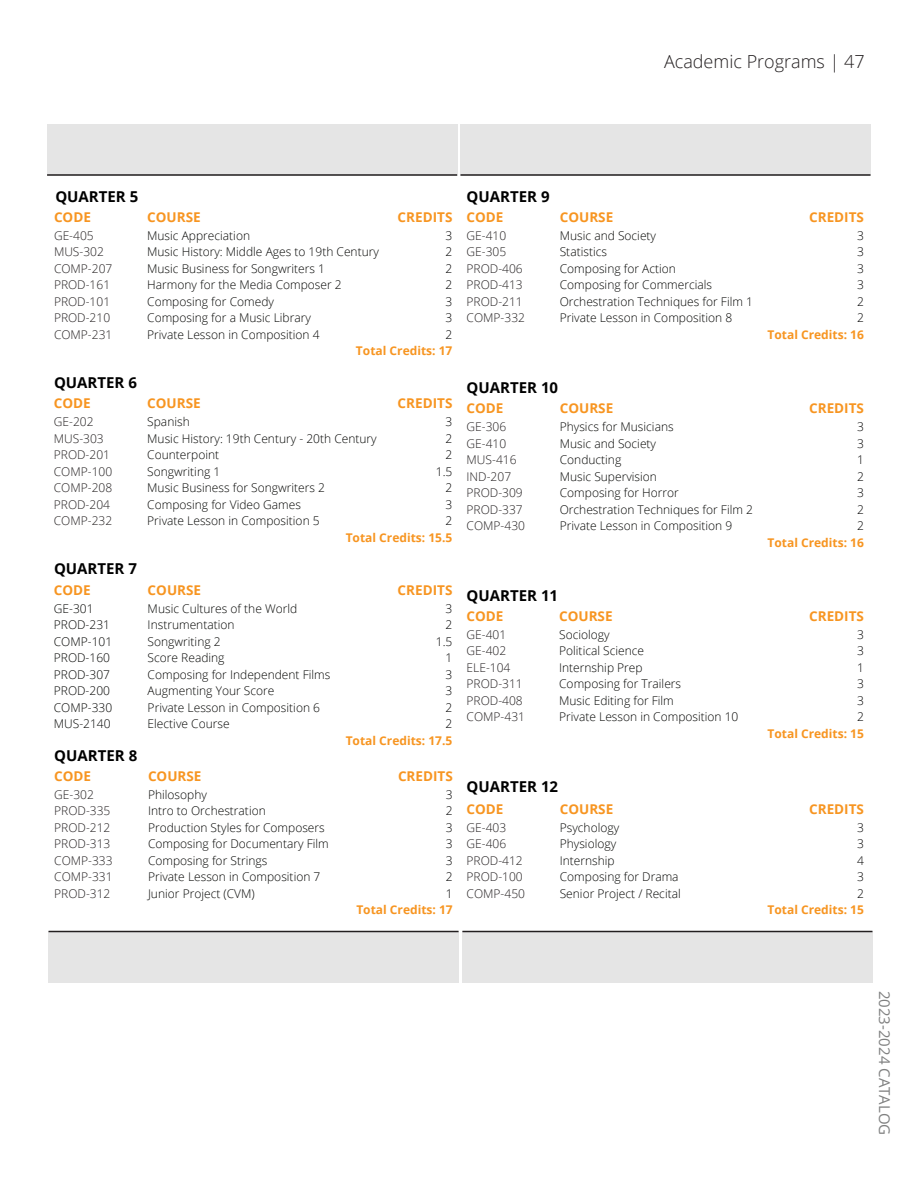
<style>
.page{position:relative;width:918px;height:1188px;background:#fff}
.page>*{position:absolute;margin:0;border:0;box-sizing:border-box;transform-origin:0 0}
.t1{font:300 18px "Open Sans";color:#231f20}
.t2{font:700 15px "Open Sans";color:#000}
.t3{font:15px "Open Sans";color:#7f8080}
.t4{font:700 13.5px "Open Sans";color:#f79521}
.t5{font:300 12px/16.5px "Open Sans";color:#040503}
.t6{font:300 12px/16.5px "Open Sans";color:#231f20}
.t7{font:700 12px "Open Sans";color:#f79521}
.t8{font:300 12px/16.5px "Open Sans";color:#000;text-align:justify}
</style>
<div class="page">
<div style="left:47px;top:124px;width:410px;height:52px;background:#e5e5e5"></div>
<hr style="left:47px;top:174px;width:410px;height:2px;background:#231f20">
<div style="left:460px;top:124px;width:411px;height:52px;background:#e5e5e5"></div>
<hr style="left:460px;top:174px;width:411px;height:2px;background:#231f20">
<div style="left:49px;top:931px;width:410px;height:52px;background:#e5e5e5"></div>
<hr style="left:49px;top:931px;width:410px;height:1px;background:#231f20">
<div style="left:462px;top:931px;width:410px;height:52px;background:#e5e5e5"></div>
<hr style="left:462px;top:931px;width:410px;height:1px;background:#231f20">
<h1 class="t1" style="left:664px;top:49px;width:202px">Academic Programs | 47</h1>
<p class="t2" style="left:55px;top:186px;width:84px">QUARTER 5</p>
<p class="t4" style="left:54px;top:208px;width:38px">CODE</p>
<p class="t6" style="left:54px;top:227px;width:60px">GE-405<br>MUS-302<br>COMP-207<br>PROD-161<br>PROD-101<br>PROD-210<br>COMP-231</p>
<p class="t2" style="left:54px;top:372px;width:84px">QUARTER 6</p>
<p class="t4" style="left:54px;top:394px;width:38px">CODE</p>
<p class="t6" style="left:54px;top:413px;width:60px">GE-202<br>MUS-303<br>PROD-201<br>COMP-100<br>COMP-208<br>PROD-204<br>COMP-232</p>
<p class="t2" style="left:54px;top:558px;width:84px">QUARTER 7</p>
<p class="t4" style="left:54px;top:580px;width:38px">CODE</p>
<p class="t5" style="left:54px;top:600px;width:60px">GE-301<br>PROD-231<br>COMP-101<br>PROD-160<br>PROD-307<br>PROD-200<br>COMP-330<br>MUS-2140</p>
<p class="t2" style="left:54px;top:745px;width:84px">QUARTER 8</p>
<p class="t4" style="left:54px;top:766px;width:38px">CODE</p>
<p class="t6" style="left:54px;top:786px;width:60px">GE-302<br>PROD-335<br>PROD-212<br>PROD-313<br>COMP-333<br>COMP-331<br>PROD-312</p>
<p class="t4" style="left:147px;top:208px;width:55px">COURSE</p>
<p class="t5" style="left:147px;top:227px;width:233px">Music Appreciation<br>Music History: Middle Ages to 19th Century<br>Music Business for Songwriters 1<br>Harmony for the Media Composer 2<br>Composing for Comedy<br>Composing for a Music Library<br>Private Lesson in Composition 4</p>
<p class="t4" style="left:398px;top:208px;width:56px">CREDITS</p>
<p class="t8" style="left:446px;top:227px;width:8px">3<br>2<br>2<br>2<br>3<br>3<br>2</p>
<p class="t7" style="left:356px;top:343px;width:98px">Total Credits: 17</p>
<p class="t4" style="left:147px;top:394px;width:55px">COURSE</p>
<p class="t5" style="left:147px;top:413px;width:231px">Spanish<br>Music History: 19th Century - 20th Century<br>Counterpoint<br>Songwriting 1<br>Music Business for Songwriters 2<br>Composing for Video Games<br>Private Lesson in Composition 5</p>
<p class="t4" style="left:398px;top:394px;width:56px">CREDITS</p>
<p class="t8" style="left:436px;top:413px;width:18px;text-align:right">3<br>2<br>2<br>1.5<br>2<br>3<br>2</p>
<p class="t7" style="left:346px;top:529px;width:108px">Total Credits: 15.5</p>
<p class="t4" style="left:148px;top:580px;width:55px">COURSE</p>
<p class="t5" style="left:148px;top:600px;width:184px">Music Cultures of the World<br>Instrumentation<br>Songwriting 2<br>Score Reading<br>Composing for Independent Films<br>Augmenting Your Score<br>Private Lesson in Composition 6<br>Elective Course</p>
<p class="t4" style="left:148px;top:766px;width:55px">COURSE</p>
<p class="t5" style="left:148px;top:786px;width:182px">Philosophy<br>Intro to Orchestration<br>Production Styles for Composers<br>Composing for Documentary Film<br>Composing for Strings<br>Private Lesson in Composition 7<br>Junior Project (CVM)</p>
<p class="t4" style="left:398px;top:580px;width:56px">CREDITS</p>
<p class="t8" style="left:436px;top:600px;width:18px;text-align:right">3<br>2<br>1.5<br>1<br>3<br>3<br>2<br>2</p>
<p class="t7" style="left:346px;top:732px;width:108px">Total Credits: 17.5</p>
<p class="t4" style="left:398px;top:766px;width:56px">CREDITS</p>
<p class="t8" style="left:446px;top:786px;width:8px">3<br>2<br>3<br>3<br>3<br>2<br>1</p>
<p class="t7" style="left:356px;top:901px;width:98px">Total Credits: 17</p>
<p class="t2" style="left:467px;top:186px;width:84px">QUARTER 9</p>
<p class="t4" style="left:467px;top:208px;width:38px">CODE</p>
<p class="t6" style="left:467px;top:227px;width:60px">GE-410<br>GE-305<br>PROD-406<br>PROD-413<br>PROD-211<br>COMP-332</p>
<p class="t4" style="left:560px;top:208px;width:55px">COURSE</p>
<p class="t5" style="left:560px;top:227px;width:195px">Music and Society<br>Statistics<br>Composing for Action<br>Composing for Commercials<br>Orchestration Techniques for Film 1<br>Private Lesson in Composition 8</p>
<p class="t2" style="left:467px;top:377px;width:93px">QUARTER 10</p>
<p class="t4" style="left:467px;top:399px;width:38px">CODE</p>
<p class="t6" style="left:467px;top:418px;width:60px">GE-306<br>GE-410<br>MUS-416<br>IND-207<br>PROD-309<br>PROD-337<br>COMP-430</p>
<p class="t4" style="left:560px;top:399px;width:55px">COURSE</p>
<p class="t5" style="left:560px;top:418px;width:195px">Physics for Musicians<br>Music and Society<br>Conducting<br>Music Supervision<br>Composing for Horror<br>Orchestration Techniques for Film 2<br>Private Lesson in Composition 9</p>
<p class="t2" style="left:467px;top:585px;width:93px">QUARTER 11</p>
<p class="t4" style="left:467px;top:606px;width:38px">CODE</p>
<p class="t6" style="left:467px;top:626px;width:60px">GE-401<br>GE-402<br>ELE-104<br>PROD-311<br>PROD-408<br>COMP-431</p>
<p class="t4" style="left:559px;top:606px;width:55px">COURSE</p>
<p class="t5" style="left:559px;top:626px;width:181px">Sociology<br>Political Science<br>Internship Prep<br>Composing for Trailers<br>Music Editing for Film<br>Private Lesson in Composition 10</p>
<p class="t2" style="left:467px;top:776px;width:93px">QUARTER 12</p>
<p class="t4" style="left:467px;top:799px;width:38px">CODE</p>
<p class="t6" style="left:467px;top:819px;width:60px">GE-403<br>GE-406<br>PROD-412<br>PROD-100<br>COMP-450</p>
<p class="t4" style="left:560px;top:799px;width:55px">COURSE</p>
<p class="t5" style="left:560px;top:819px;width:123px">Psychology<br>Physiology<br>Internship<br>Composing for Drama<br>Senior Project / Recital</p>
<p class="t4" style="left:809px;top:208px;width:56px">CREDITS</p>
<p class="t8" style="left:857px;top:227px;width:8px">3<br>3<br>3<br>3<br>2<br>2</p>
<p class="t7" style="left:768px;top:326px;width:98px">Total Credits: 16</p>
<p class="t4" style="left:809px;top:399px;width:56px">CREDITS</p>
<p class="t8" style="left:857px;top:418px;width:8px">3<br>3<br>1<br>2<br>3<br>2<br>2</p>
<p class="t7" style="left:768px;top:534px;width:98px">Total Credits: 16</p>
<p class="t4" style="left:809px;top:606px;width:56px">CREDITS</p>
<p class="t8" style="left:857px;top:626px;width:8px">3<br>3<br>1<br>3<br>3<br>2</p>
<p class="t7" style="left:768px;top:725px;width:98px">Total Credits: 15</p>
<p class="t4" style="left:809px;top:799px;width:56px">CREDITS</p>
<p class="t8" style="left:857px;top:819px;width:8px">3<br>3<br>4<br>3<br>2</p>
<p class="t7" style="left:768px;top:901px;width:98px">Total Credits: 15</p>
<p class="t3" style="left:895px;top:991px;width:146px;rotate:90deg">2023-2024 CATALOG</p>
</div>
